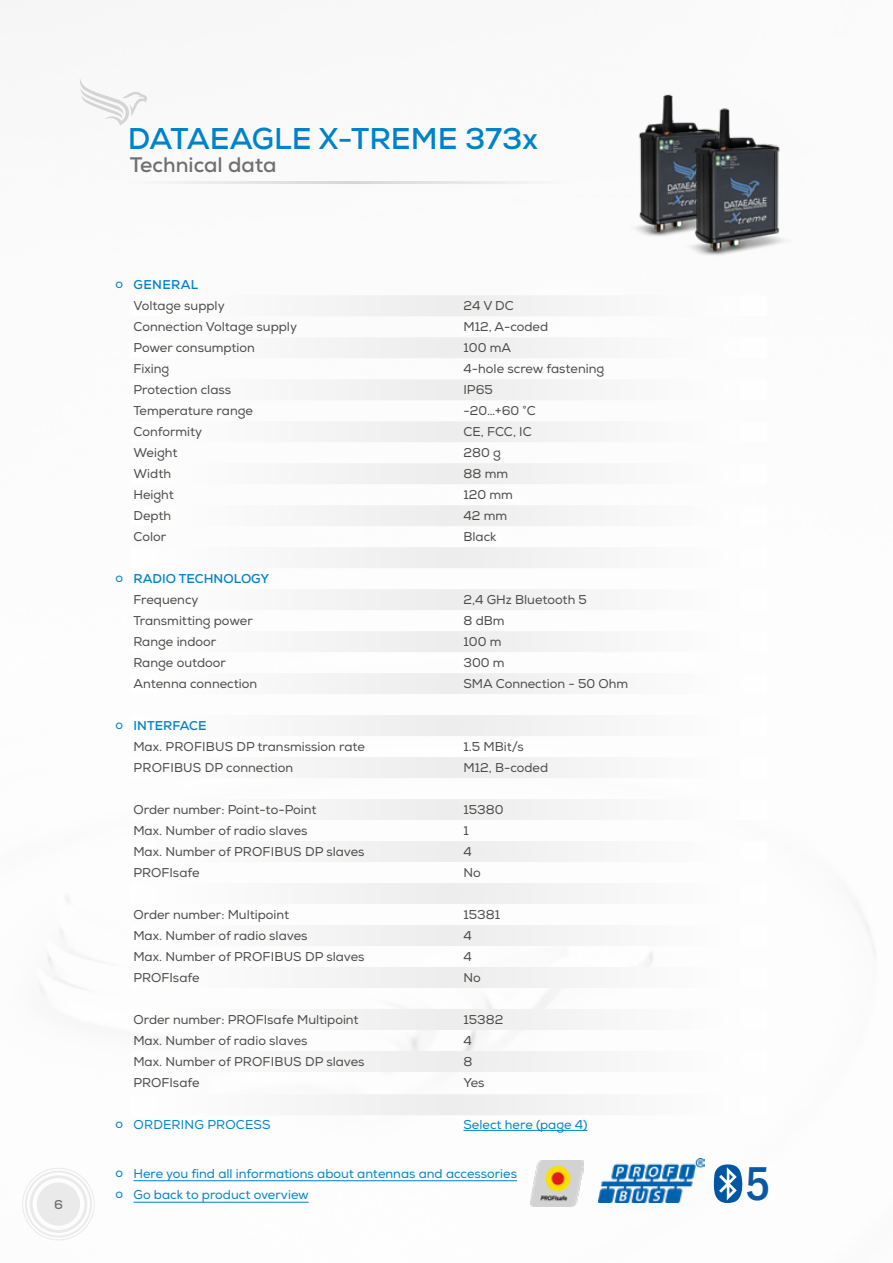
<style>
.page{position:relative;width:893px;height:1263px;background:#fff}
.page>*{position:absolute;margin:0;border:0;box-sizing:border-box;transform-origin:0 0}
.t1{font:500 condensed 49.2px "ITC Franklin Gothic Std";color:#0a57a4}
.t2{font:700 30px "Nexa";color:#0082ca}
.t3{font:700 21px "Nexa";color:#706f6f}
.t4{font:12.75px/21px "Nexa";color:#4a4a49}
.t5{font:12.75px/21.5px "Nexa";color:#0082ca}
.t6{font:700 12.75px "Nexa";color:#0082ca}
.t7{font:700 12.75px "Nexa";letter-spacing:.03em;color:#0082ca}
.t8{font:700 12.75px "Nexa";color:#706f6f}
</style>
<div class="page">
<img style="left:530px;top:1161px;width:54px;height:45px">
<img style="left:598px;top:1158px;width:106px;height:44px">
<svg style="left:714px;top:1164px;width:29px;height:39px"></svg>
<svg style="left:79px;top:79px;width:68px;height:47px"></svg>
<svg style="left:22px;top:1168px;width:73px;height:72px"></svg>
<img style="left:634px;top:123px;width:28px;height:114px">
<img style="left:662px;top:94px;width:124px;height:162px">
<hr style="left:134px;top:1180px;width:383px;height:1px;background:#0082ca">
<hr style="left:134px;top:1202px;width:175px;height:1px;background:#0082ca">
<div style="left:314px;top:1051px;width:270px;height:21px;background:#f0f0f0"></div>
<div style="left:315px;top:1094px;width:270px;height:21px;background:#f1f1f1"></div>
<div style="left:314px;top:1009px;width:270px;height:21px;background:#f0f0f0"></div>
<div style="left:314px;top:337px;width:270px;height:21px;background:#f1f1f1"></div>
<div style="left:314px;top:925px;width:270px;height:21px;background:#f0f0f0"></div>
<div style="left:314px;top:967px;width:270px;height:21px;background:#f0f0f0"></div>
<div style="left:314px;top:295px;width:270px;height:21px;background:#f1f1f1"></div>
<div style="left:314px;top:631px;width:270px;height:21px;background:#f1f1f1"></div>
<div style="left:314px;top:463px;width:270px;height:21px;background:#f1f1f1"></div>
<div style="left:314px;top:799px;width:270px;height:21px;background:#f0f0f0"></div>
<div style="left:314px;top:379px;width:270px;height:21px;background:#f1f1f1"></div>
<div style="left:314px;top:715px;width:270px;height:21px;background:#f0f0f0"></div>
<div style="left:314px;top:547px;width:270px;height:21px;background:#f1f1f1"></div>
<div style="left:314px;top:883px;width:270px;height:21px;background:#f0f0f0"></div>
<div style="left:314px;top:673px;width:270px;height:21px;background:#f0f0f0"></div>
<div style="left:314px;top:505px;width:270px;height:21px;background:#f1f1f1"></div>
<div style="left:314px;top:841px;width:270px;height:21px;background:#f0f0f0"></div>
<div style="left:314px;top:421px;width:270px;height:21px;background:#f1f1f1"></div>
<div style="left:314px;top:757px;width:270px;height:21px;background:#f0f0f0"></div>
<div style="left:314px;top:589px;width:270px;height:21px;background:#f1f1f1"></div>
<hr style="left:463px;top:1130px;width:124px;height:1px;background:#0082ca">
<p class="t8" style="left:54px;top:1196px;width:10px">6</p>
<h2 class="t2" style="left:128px;top:119px;width:412px">DATAEAGLE X-TREME 373x</h2>
<h3 class="t3" style="left:130px;top:151px;width:148px">Technical data</h3>
<p class="t5" style="left:115px;top:273px;width:9px">o</p>
<p class="t5" style="left:115px;top:567px;width:9px">o</p>
<p class="t5" style="left:115px;top:714px;width:9px">o</p>
<p class="t5" style="left:115px;top:1113px;width:9px">o</p>
<p class="t7" style="left:134px;top:276px;width:66px">GENERAL</p>
<p class="t4" style="left:134px;top:295px;width:165px">Voltage supply<br>Connection Voltage supply<br>Power consumption<br>Fixing<br>Protection class<br>Temperature range<br>Conformity<br>Weight<br>Width<br>Height<br>Depth<br>Color</p>
<p class="t6" style="left:134px;top:570px;width:137px">RADIO TECHNOLOGY</p>
<p class="t4" style="left:134px;top:589px;width:125px">Frequency<br>Transmitting power<br>Range indoor<br>Range outdoor<br>Antenna connection</p>
<p class="t6" style="left:134px;top:717px;width:75px">INTERFACE</p>
<p class="t4" style="left:134px;top:736px;width:233px">Max. PROFIBUS DP transmission rate<br>PROFIBUS DP connection</p>
<p class="t4" style="left:134px;top:799px;width:233px">Order number: Point-to-Point<br>Max. Number of radio slaves<br>Max. Number of PROFIBUS DP slaves<br>PROFIsafe</p>
<p class="t4" style="left:134px;top:904px;width:233px">Order number: Multipoint<br>Max. Number of radio slaves<br>Max. Number of PROFIBUS DP slaves<br>PROFIsafe</p>
<p class="t4" style="left:134px;top:1009px;width:233px">Order number: PROFIsafe Multipoint<br>Max. Number of radio slaves<br>Max. Number of PROFIBUS DP slaves<br>PROFIsafe</p>
<p class="t5" style="left:134px;top:1114px;width:139px">ORDERING PROCESS</p>
<p class="t4" style="left:463px;top:295px;width:142px">24 V DC<br>M12, A-coded<br>100 mA<br>4-hole screw fastening<br>IP65<br>-20…+60 °C<br>CE, FCC, IC<br>280 g<br>88 mm<br>120 mm<br>42 mm<br>Black</p>
<p class="t4" style="left:463px;top:589px;width:166px">2,4 GHz Bluetooth 5<br>8 dBm<br>100 m<br>300 m<br>SMA Connection - 50 Ohm</p>
<p class="t4" style="left:463px;top:736px;width:86px">1.5 MBit/s<br>M12, B-coded</p>
<p class="t4" style="left:463px;top:799px;width:42px">15380<br>1<br>4<br>No</p>
<p class="t4" style="left:463px;top:904px;width:38px">15381<br>4<br>4<br>No</p>
<p class="t4" style="left:463px;top:1009px;width:41px">15382<br>4<br>8<br>Yes</p>
<p class="t5" style="left:463px;top:1114px;width:125px">Select here (page 4)</p>
<p class="t5" style="left:115px;top:1163px;width:403px">o Here you find all informations about antennas and accessories o Go back to product overview</p>
<h1 class="t1" style="left:745px;top:1156px;width:27px">5</h1>
</div>
